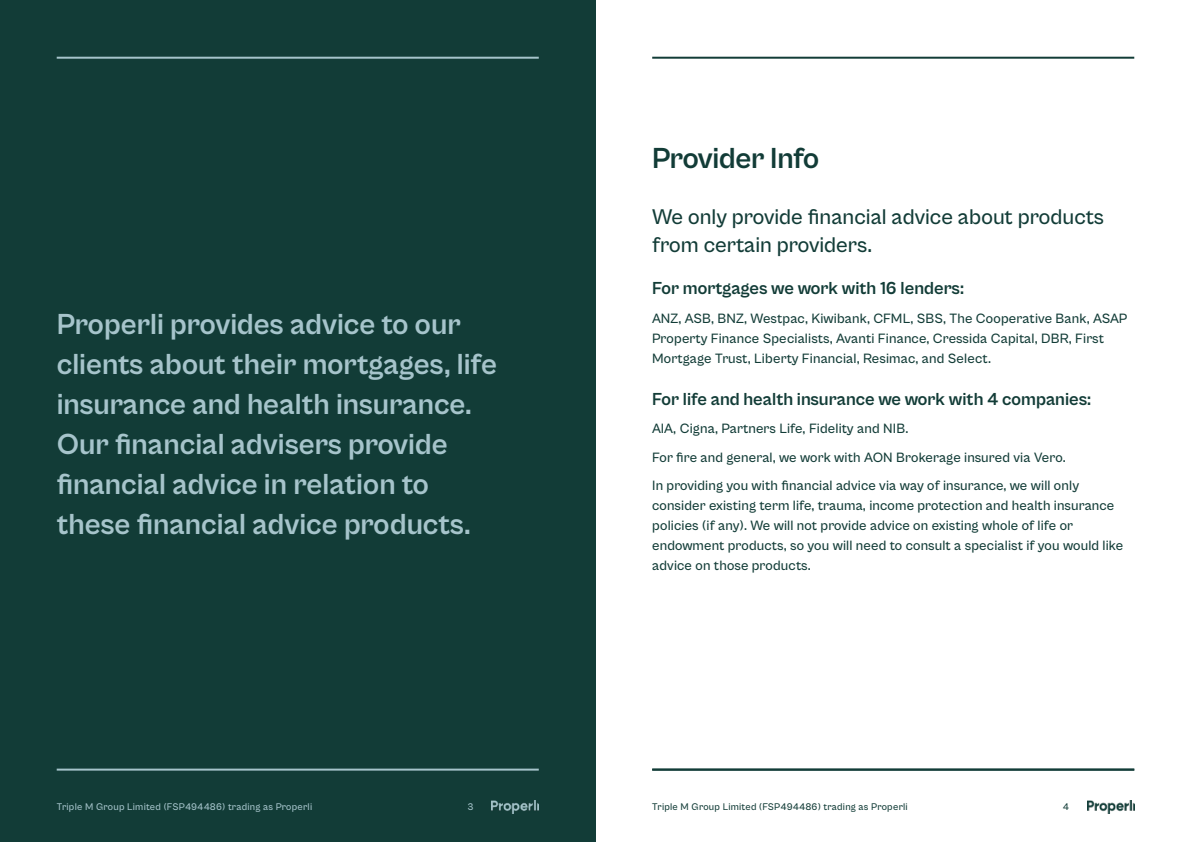
<style>
.page{position:relative;width:1191px;height:842px;background:#fff}
.page>*{position:absolute;margin:0;border:0;box-sizing:border-box;transform-origin:0 0}
.t1{font:700 30px/40px "Cabinet Grotesk";color:#a6c4cb}
.t2{font:700 30px "Cabinet Grotesk";letter-spacing:-.015em;color:#123c37}
.t3{font:500 22px/28px "Cabinet Grotesk";color:#123c37}
.t4{font:700 18px "Cabinet Grotesk";color:#123c37}
.t5{font:500 14px/20px "Cabinet Grotesk";letter-spacing:.01em;color:#123c37}
.t6{font:500 10px "Cabinet Grotesk";letter-spacing:.025em;color:#a6c4cb}
.t7{font:500 10px "Cabinet Grotesk";letter-spacing:.025em;color:#123c37}
</style>
<div class="page">
<div style="left:0;top:0;width:595px;height:842px;background:#123c37"></div>
<img style="left:1087px;top:801px;width:47px;height:12px">
<img style="left:491px;top:801px;width:48px;height:12px">
<hr style="left:57px;top:769px;width:482px;height:2px;background:#a6c4cb">
<hr style="left:57px;top:57px;width:482px;height:2px;background:#a6c4cb">
<hr style="left:652px;top:769px;width:482px;height:2px;background:#123c37">
<hr style="left:652px;top:57px;width:482px;height:2px;background:#123c37">
<h1 class="t1" style="left:57px;top:305px;width:442px">Properli provides advice to our clients about their mortgages, life insurance and health insurance.<br>Our financial advisers provide financial advice in relation to these financial advice products.</h1>
<h1 class="t2" style="left:652px;top:142px;width:169px">Provider Info</h1>
<h2 class="t3" style="left:652px;top:203px;width:453px">We only provide financial advice about products from certain providers.</h2>
<p class="t4" style="left:652px;top:278px;width:313px">For mortgages we work with 16 lenders:</p>
<p class="t5" style="left:652px;top:308px;width:476px">ANZ, ASB, BNZ, Westpac, Kiwibank, CFML, SBS, The Cooperative Bank, ASAP<br>Property Finance Specialists, Avanti Finance, Cressida Capital, DBR, First<br>Mortgage Trust, Liberty Financial, Resimac, and Select.</p>
<p class="t4" style="left:652px;top:389px;width:440px">For life and health insurance we work with 4 companies:</p>
<p class="t5" style="left:652px;top:414px;width:428px;line-height:28.5px">AIA, Cigna, Partners Life, Fidelity and NIB.<br>For fire and general, we work with AON Brokerage insured via Vero.<br>In providing you with financial advice via way of insurance, we will only</p>
<p class="t5" style="left:652px;top:496px;width:472px">consider existing term life, trauma, income protection and health insurance policies (if any). We will not provide advice on existing whole of life or endowment products, so you will need to consult a specialist if you would like advice on those products.</p>
<p class="t6" style="left:57px;top:801px;width:257px">Triple M Group Limited (FSP494486) trading as Properli</p>
<p class="t6" style="left:467px;top:801px;width:8px">3</p>
<p class="t7" style="left:652px;top:801px;width:257px">Triple M Group Limited (FSP494486) trading as Properli</p>
<p class="t7" style="left:1062px;top:801px;width:8px">4</p>
</div>
